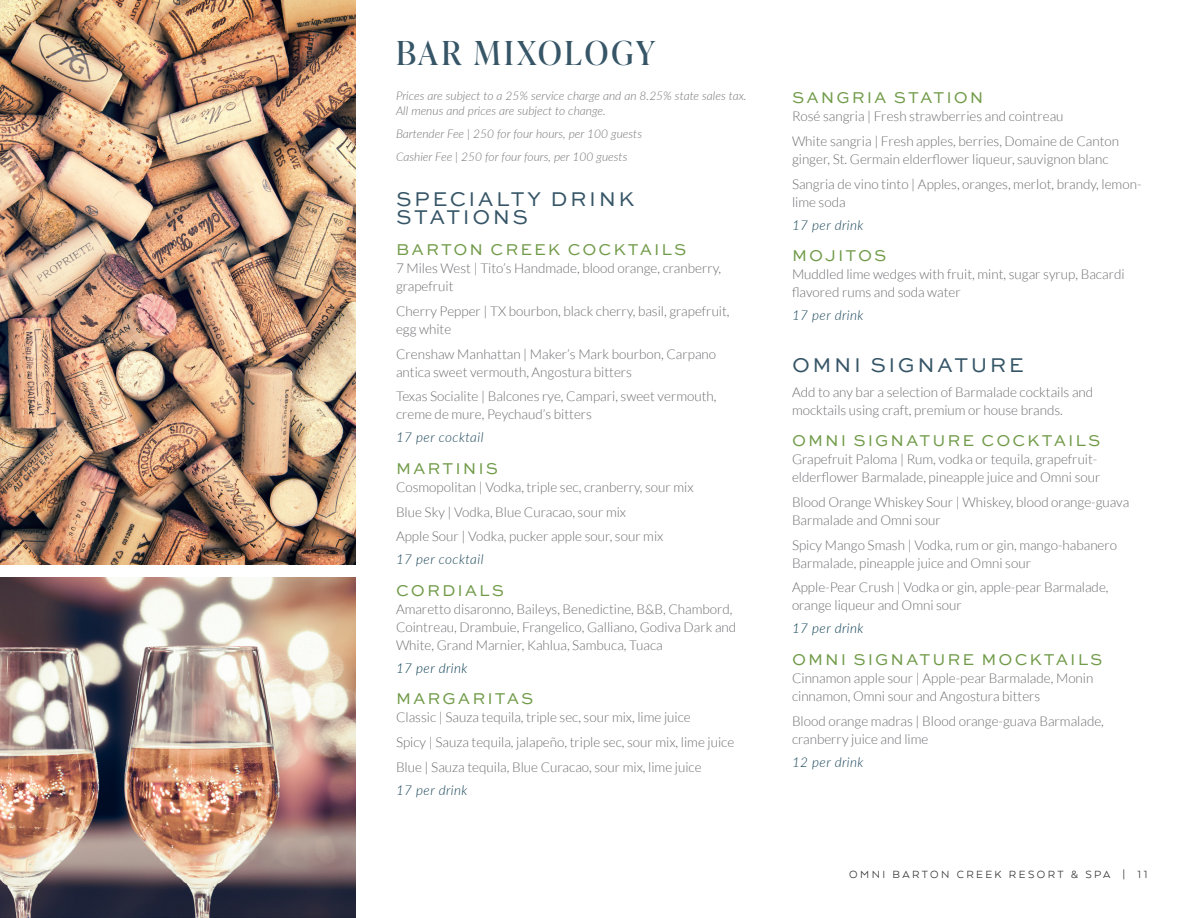
<style>
.page{position:relative;width:1188px;height:918px;background:#fff}
.page>*{position:absolute;margin:0;border:0;box-sizing:border-box;transform-origin:0 0}
.t1{font:33px "Ivy Presto Display";letter-spacing:.085em;color:#365567}
.t2{font:21px/18px "Sweet Sans Pro";letter-spacing:.12em;color:#365567}
.t3{font:16.5px "Sweet Sans Pro";letter-spacing:.12em;color:#719b49}
.Menu_Body_Copy{font:300 13.5px/18px "Lato";color:#6c6d70}
.Menu_Price{font:italic 300 13.5px "Lato";letter-spacing:.03em;color:#164356}
.Menu_Price-2{font:italic 300 13.5px "Lato";letter-spacing:.03em;color:#093d51}
.Italics_-_fine_print{font:italic 300 12px/14.4px "Lato";color:#737477}
.t4{font:12px "Arquitecta";letter-spacing:.2em;color:#312f30}
</style>
<div class="page">
<img style="left:0;top:0;width:356px;height:565px">
<img style="left:0;top:578px;width:356px;height:340px">
<h1 class="t1" style="left:396px;top:29px;width:261px">BAR MIXOLOGY</h1>
<p class="Italics_-_fine_print" style="left:396px;top:88px;width:352px">Prices are subject to a 25% service charge and an 8.25% state sales tax.<br>All menus and prices are subject to change.</p>
<p class="Italics_-_fine_print" style="left:396px;top:126px;width:248px">Bartender Fee | 250 for four hours, per 100 guests</p>
<p class="Italics_-_fine_print" style="left:396px;top:149px;width:233px">Cashier Fee | 250 for four fours, per 100 guests</p>
<h2 class="t2" style="left:396px;top:189px;width:240px">SPECIALTY DRINK<br>STATIONS</h2>
<h3 class="t3" style="left:396px;top:238px;width:292px">BARTON CREEK COCKTAILS</h3>
<p class="Menu_Body_Copy" style="left:396px;top:259px;width:327px">7 Miles West | Tito’s Handmade, blood orange, cranberry, grapefruit</p>
<p class="Menu_Body_Copy" style="left:396px;top:302px;width:335px">Cherry Pepper | TX bourbon, black cherry, basil, grapefruit, egg white</p>
<p class="Menu_Body_Copy" style="left:396px;top:345px;width:322px">Crenshaw Manhattan | Maker’s Mark bourbon, Carpano antica sweet vermouth, Angostura bitters</p>
<p class="Menu_Body_Copy" style="left:396px;top:388px;width:322px">Texas Socialite | Balcones rye, Campari, sweet vermouth, creme de mure, Peychaud’s bitters</p>
<p class="Menu_Price" style="left:396px;top:428px;width:89px">17 per cocktail</p>
<h3 class="t3" style="left:396px;top:457px;width:103px">MARTINIS</h3>
<p class="Menu_Body_Copy" style="left:396px;top:478px;width:299px">Cosmopolitan | Vodka, triple sec, cranberry, sour mix</p>
<p class="Menu_Body_Copy" style="left:396px;top:503px;width:232px">Blue Sky | Vodka, Blue Curacao, sour mix</p>
<p class="Menu_Body_Copy" style="left:396px;top:528px;width:269px">Apple Sour | Vodka, pucker apple sour, sour mix</p>
<p class="Menu_Price" style="left:396px;top:550px;width:89px">17 per cocktail</p>
<h3 class="t3" style="left:396px;top:578px;width:109px">CORDIALS</h3>
<p class="Menu_Body_Copy" style="left:396px;top:600px;width:342px">Amaretto disaronno, Baileys, Benedictine, B&amp;B, Chambord,<br>Cointreau, Drambuie, Frangelico, Galliano, Godiva Dark and<br>White, Grand Marnier, Kahlua, Sambuca, Tuaca</p>
<p class="Menu_Price-2" style="left:396px;top:659px;width:73px">17 per drink</p>
<h3 class="t3" style="left:396px;top:687px;width:139px">MARGARITAS</h3>
<p class="Menu_Body_Copy" style="left:396px;top:708px;width:296px">Classic | Sauza tequila, triple sec, sour mix, lime juice</p>
<p class="Menu_Body_Copy" style="left:396px;top:733px;width:340px">Spicy | Sauza tequila, jalapeño, triple sec, sour mix, lime juice</p>
<p class="Menu_Body_Copy" style="left:396px;top:758px;width:307px">Blue | Sauza tequila, Blue Curacao, sour mix, lime juice</p>
<p class="Menu_Price" style="left:396px;top:780px;width:73px">17 per drink</p>
<h3 class="t3" style="left:792px;top:86px;width:193px">SANGRIA STATION</h3>
<p class="Menu_Body_Copy" style="left:792px;top:107px;width:273px">Rosé sangria | Fresh strawberries and cointreau</p>
<p class="Menu_Body_Copy" style="left:792px;top:132px;width:329px">White sangria | Fresh apples, berries, Domaine de Canton ginger, St. Germain elderflower liqueur, sauvignon blanc</p>
<p class="Menu_Body_Copy" style="left:792px;top:175px;width:351px">Sangria de vino tinto | Apples, oranges, merlot, brandy, lemon&shy;lime soda</p>
<p class="Menu_Price" style="left:792px;top:215px;width:73px">17 per drink</p>
<h3 class="t3" style="left:792px;top:244px;width:96px">MOJITOS</h3>
<p class="Menu_Body_Copy" style="left:792px;top:265px;width:334px">Muddled lime wedges with fruit, mint, sugar syrup, Bacardi flavored rums and soda water</p>
<p class="Menu_Price" style="left:792px;top:306px;width:73px">17 per drink</p>
<h2 class="t2" style="left:792px;top:355px;width:233px">OMNI SIGNATURE</h2>
<p class="Menu_Body_Copy" style="left:792px;top:383px;width:303px">Add to any bar a selection of Barmalade cocktails and mocktails using craft, premium or house brands.</p>
<h3 class="t3" style="left:792px;top:429px;width:310px">OMNI SIGNATURE COCKTAILS</h3>
<p class="Menu_Body_Copy" style="left:792px;top:450px;width:310px">Grapefruit Paloma | Rum, vodka or tequila, grapefruit&shy;elderflower Barmalade, pineapple juice and Omni sour</p>
<p class="Menu_Body_Copy" style="left:792px;top:493px;width:339px">Blood Orange Whiskey Sour | Whiskey, blood orange-guava<br>Barmalade and Omni sour</p>
<p class="Menu_Body_Copy" style="left:792px;top:536px;width:327px">Spicy Mango Smash | Vodka, rum or gin, mango-habanero<br>Barmalade, pineapple juice and Omni sour</p>
<p class="Menu_Body_Copy" style="left:792px;top:579px;width:318px">Apple-Pear Crush | Vodka or gin, apple-pear Barmalade, orange liqueur and Omni sour</p>
<p class="Menu_Price-2" style="left:792px;top:619px;width:73px">17 per drink</p>
<h3 class="t3" style="left:792px;top:647px;width:312px">OMNI SIGNATURE MOCKTAILS</h3>
<p class="Menu_Body_Copy" style="left:792px;top:669px;width:303px">Cinnamon apple sour | Apple-pear Barmalade, Monin cinnamon, Omni sour and Angostura bitters</p>
<p class="Menu_Body_Copy" style="left:792px;top:712px;width:313px">Blood orange madras | Blood orange-guava Barmalade, cranberry juice and lime</p>
<p class="Menu_Price" style="left:792px;top:752px;width:73px">12 per drink</p>
<p class="t4" style="left:849px;top:866px;width:300px">OMNI BARTON CREEK RESORT &amp; SPA | 11</p>
</div>
